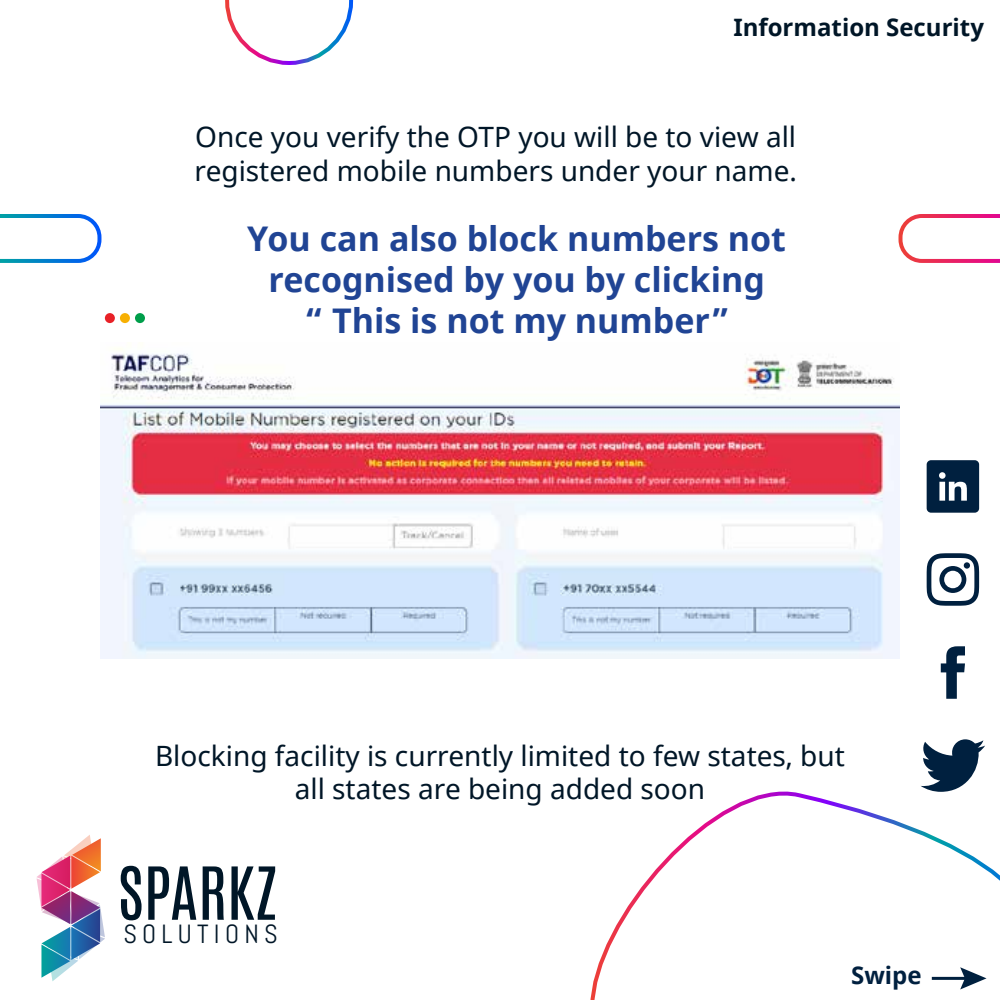
<style>
.page{position:relative;width:1000px;height:1000px;background:#fff}
.page>*{position:absolute;margin:0;border:0;box-sizing:border-box;transform-origin:0 0}
.t1{font:62px "Antonio";color:#001627}
.t2{font:700 34px/40.8px "Noto Sans";color:#204494;text-align:center}
.t3{font:28px/33.6px "Noto Sans";color:#001627}
.t4{font:26.2px "Abel";letter-spacing:.2em;color:#001627}
.t5{font:700 24px "Noto Sans";color:#001627}
.t6{font:700 24px "Noto Sans";color:#00203f}
</style>
<div class="page">
<img style="left:100px;top:348px;width:800px;height:311px">
<svg style="left:36px;top:835px;width:69px;height:146px"></svg>
<svg style="left:590px;top:791px;width:410px;height:209px"></svg>
<svg style="left:899px;top:214px;width:101px;height:49px"></svg>
<svg style="left:0;top:214px;width:101px;height:49px"></svg>
<svg style="left:225px;top:0;width:128px;height:65px"></svg>
<hr style="left:932px;top:977px;width:37px;height:3px;background:#00203f">
<svg style="left:960px;top:967px;width:27px;height:22px"></svg>
<div style="left:105px;top:313px;width:10px;height:10px;background:#e82127;border-radius:50%"></div>
<div style="left:120px;top:313px;width:10px;height:10px;background:#f7b003;border-radius:50%"></div>
<div style="left:135px;top:313px;width:10px;height:10px;background:#009e4a;border-radius:50%"></div>
<svg style="left:921px;top:739px;width:64px;height:53px"></svg>
<svg style="left:941px;top:646px;width:24px;height:53px"></svg>
<svg style="left:927px;top:553px;width:52px;height:53px"></svg>
<div style="left:964px;top:562px;width:6px;height:7px;background:#00203f;border-radius:50%"></div>
<svg style="left:927px;top:460px;width:52px;height:53px;background:#26415c"></svg>
<p class="t5" style="left:733px;top:10px;width:252px">Information Security</p>
<p class="t3" style="left:194px;top:121px;width:604px">Once you verify the OTP you will be to view all registered mobile numbers under your name.</p>
<p class="t2" style="left:247px;top:219px;width:540px">You can also block numbers not recognised by you by clicking<br>“ This is not my number”</p>
<p class="t3" style="left:155px;top:740px;width:691px;text-align:center">Blocking facility is currently limited to few states, but all states are being added soon</p>
<h1 class="t1" style="left:117px;top:848px;width:161px">SPARKZ</h1>
<p class="t4" style="left:123px;top:917px;width:156px">SOLUTIONS</p>
<p class="t6" style="left:851px;top:959px;width:72px">Swipe</p>
</div>
